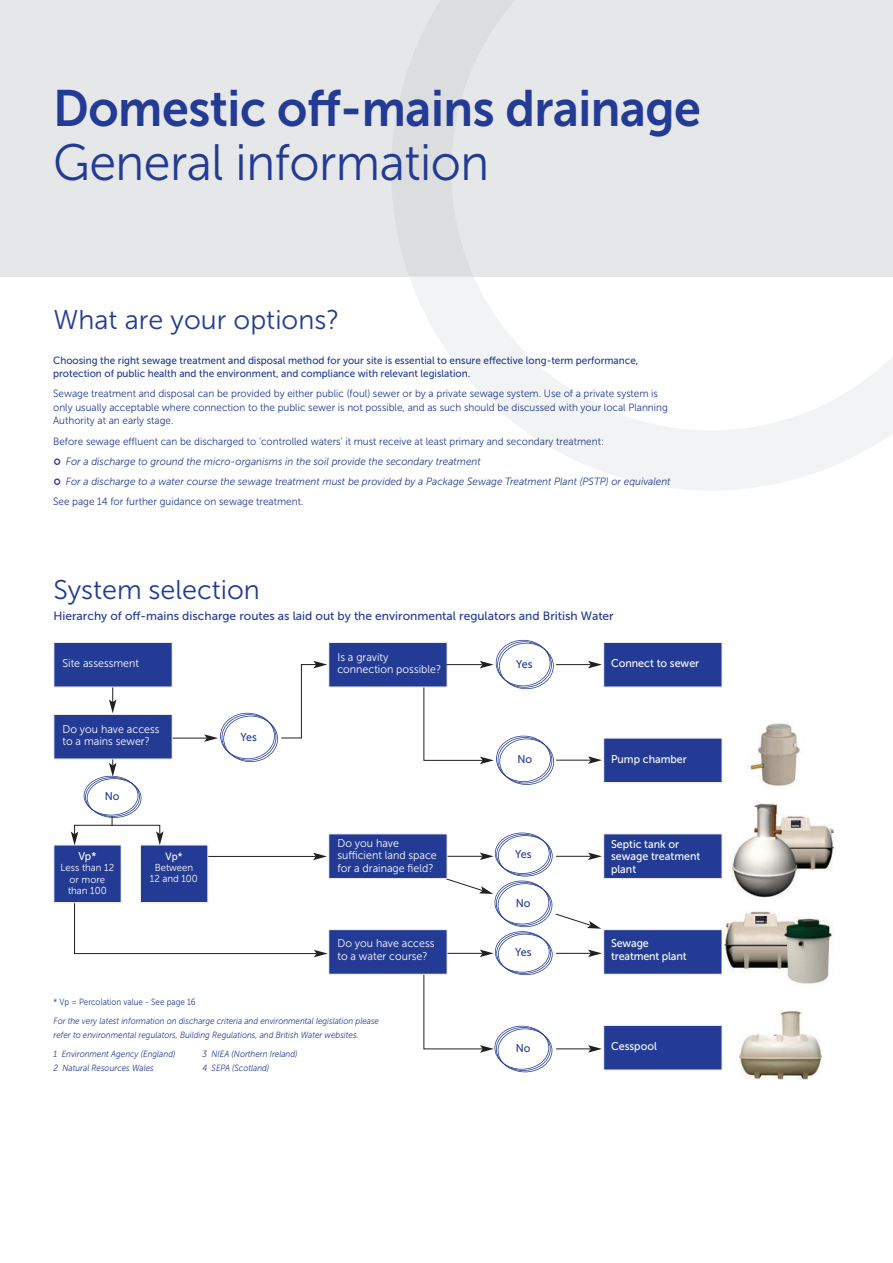
<style>
.page{position:relative;width:893px;height:1263px;background:#fff}
.page>*{position:absolute;margin:0;border:0;box-sizing:border-box;transform-origin:0 0}
.t1{font:51px "Museo Sans 700";letter-spacing:-.01em;color:#233b95;scale:.95 1}
.t2{font:51px "Museo Sans 300";letter-spacing:-.01em;color:#233b95;scale:.95 1}
.t3{font:27px "Museo Sans 300";color:#233b95}
.t4{font:12px "Museo Sans 500";color:#233b95}
.t5{font:11.25px/12.8px "Museo Sans 300";color:#fff;scale:.95 1}
.t6{font:11.25px/12.8px "Museo Sans 500";color:#fff;scale:.95 1}
.t7{font:11.25px "Museo Sans 500";color:#233b95;scale:.95 1}
.t8{font:10.5px/13.5px "Museo Sans 300";color:#233b95;scale:.95 1}
.t9{font:10.5px/13.5px "Museo Sans 500";color:#233b95;scale:.95 1}
.t10{font:italic 10.5px/20.2px "Museo Sans 300";color:#233b95;scale:.95 1}
.t11{font:10.5px "Museo Sans 500";color:#fff;scale:.95 1}
.t12{font:10.2px/11.2px "Museo Sans 300";color:#fff;text-align:center;scale:.95 1}
.t13{font:italic 9px/13.5px "Museo Sans 300";color:#233b95;scale:.9 1}
.t14{font:9px "Museo Sans 300";color:#233b95;scale:.9 1}
</style>
<div class="page">
<div style="left:0;top:0;width:893px;height:276px;background:#e6e7e9"></div>
<svg style="left:409px;top:276px;width:484px;height:214px"></svg>
<svg style="left:109px;top:687px;width:7px;height:26px"></svg>
<hr style="left:171px;top:738px;width:36px;height:1px;background:#231f20">
<svg style="left:74px;top:903px;width:254px;height:54px"></svg>
<hr style="left:170px;top:856px;width:146px;height:1px;background:#231f20">
<svg style="left:313px;top:853px;width:14px;height:7px"></svg>
<div style="left:604px;top:1026px;width:118px;height:43px;background:#233b95"></div>
<div style="left:603px;top:1025px;width:119px;height:45px;border:1px solid #e6e7e9"></div>
<div style="left:54px;top:643px;width:118px;height:44px;background:#233b95"></div>
<div style="left:53px;top:642px;width:120px;height:45px;border:1px solid #e6e7e9"></div>
<div style="left:54px;top:715px;width:118px;height:44px;background:#233b95"></div>
<div style="left:53px;top:714px;width:120px;height:45px;border:1px solid #e6e7e9"></div>
<div style="left:604px;top:643px;width:118px;height:44px;background:#233b95"></div>
<div style="left:603px;top:642px;width:119px;height:45px;border:1px solid #e6e7e9"></div>
<div style="left:604px;top:738px;width:118px;height:44px;background:#233b95"></div>
<div style="left:603px;top:738px;width:119px;height:45px;border:1px solid #e6e7e9"></div>
<div style="left:604px;top:834px;width:118px;height:44px;background:#233b95"></div>
<div style="left:603px;top:833px;width:119px;height:46px;border:1px solid #e6e7e9"></div>
<div style="left:604px;top:930px;width:118px;height:44px;background:#233b95"></div>
<div style="left:603px;top:929px;width:119px;height:45px;border:1px solid #e6e7e9"></div>
<div style="left:329px;top:643px;width:118px;height:44px;background:#233b95"></div>
<div style="left:328px;top:642px;width:119px;height:45px;border:1px solid #e6e7e9"></div>
<hr style="left:556px;top:664px;width:35px;height:1px;background:#231f20">
<svg style="left:588px;top:661px;width:14px;height:7px"></svg>
<hr style="left:556px;top:760px;width:35px;height:1px;background:#231f20">
<svg style="left:588px;top:756px;width:14px;height:8px"></svg>
<div style="left:329px;top:834px;width:118px;height:44px;background:#233b95"></div>
<div style="left:328px;top:833px;width:119px;height:46px;border:1px solid #e6e7e9"></div>
<div style="left:329px;top:930px;width:118px;height:44px;background:#233b95"></div>
<div style="left:328px;top:929px;width:119px;height:45px;border:1px solid #e6e7e9"></div>
<div style="left:54px;top:845px;width:67px;height:57px;background:#233b95"></div>
<div style="left:53px;top:845px;width:69px;height:58px;border:1px solid #e6e7e9"></div>
<div style="left:141px;top:845px;width:66px;height:57px;background:#233b95"></div>
<div style="left:140px;top:845px;width:68px;height:58px;border:1px solid #e6e7e9"></div>
<div style="left:74px;top:825px;width:86px;height:9px;border:1px solid #231f20"></div>
<svg style="left:71px;top:831px;width:7px;height:14px"></svg>
<svg style="left:156px;top:831px;width:8px;height:14px"></svg>
<img style="left:750px;top:723px;width:50px;height:63px">
<img style="left:744px;top:911px;width:56px;height:6px">
<img style="left:723px;top:917px;width:58px;height:55px">
<img style="left:739px;top:1010px;width:83px;height:69px">
<img style="left:798px;top:816px;width:35px;height:54px">
<img style="left:732px;top:802px;width:66px;height:96px">
<svg style="left:204px;top:661px;width:123px;height:101px"></svg>
<svg style="left:423px;top:640px;width:131px;height:145px"></svg>
<svg style="left:423px;top:832px;width:179px;height:240px"></svg>
<svg style="left:84px;top:759px;width:57px;height:66px"></svg>
<img style="left:781px;top:917px;width:52px;height:67px">
<h1 class="t1" style="left:53px;top:90px;width:684px">Domestic off-mains drainage</h1>
<h1 class="t2" style="left:53px;top:144px;width:461px">General information</h1>
<h2 class="t3" style="left:53px;top:310px;width:287px">What are your options?</h2>
<p class="t9" style="left:53px;top:354px;width:618px">Choosing the right sewage treatment and disposal method for your site is essential to ensure effective long-term performance, protection of public health and the environment, and compliance with relevant legislation.</p>
<p class="t8" style="left:53px;top:388px;width:649px">Sewage treatment and disposal can be provided by either public (foul) sewer or by a private sewage system. Use of a private system is only usually acceptable where connection to the public sewer is not possible, and as such should be discussed with your local Planning<br>Authority at an early stage.</p>
<p class="t8" style="left:53px;top:435px;width:581px">Before sewage effluent can be discharged to ‘controlled waters’ it must receive at least primary and secondary treatment:</p>
<p class="t10" style="left:66px;top:452px;width:638px">For a discharge to ground the micro-organisms in the soil provide the secondary treatment<br>For a discharge to a water course the sewage treatment must be provided by a Package Sewage Treatment Plant (PSTP) or equivalent</p>
<p class="t8" style="left:53px;top:496px;width:265px">See page 14 for further guidance on sewage treatment.</p>
<h2 class="t3" style="left:53px;top:580px;width:208px">System selection</h2>
<p class="t4" style="left:53px;top:611px;width:562px">Hierarchy of off-mains discharge routes as laid out by the environmental regulators and British Water</p>
<p class="t5" style="left:62px;top:658px;width:82px">Site assessment</p>
<p class="t5" style="left:63px;top:723px;width:104px">Do you have access to a mains sewer?</p>
<p class="t7" style="left:105px;top:792px;width:17px">No</p>
<p class="t6" style="left:78px;top:851px;width:20px">Vp*</p>
<p class="t12" style="left:61px;top:863px;width:58px">Less than 12 or more than 100</p>
<p class="t11" style="left:166px;top:852px;width:19px">Vp*</p>
<p class="t12" style="left:150px;top:863px;width:52px">Between<br>12 and 100</p>
<p class="t7" style="left:241px;top:733px;width:19px">Yes</p>
<p class="t5" style="left:337px;top:651px;width:111px">Is a gravity connection possible?</p>
<p class="t5" style="left:337px;top:837px;width:106px">Do you have sufficient land space for a drainage field?</p>
<p class="t5" style="left:337px;top:938px;width:104px">Do you have access to a water course?</p>
<p class="t14" style="left:54px;top:998px;width:159px">* Vp = Percolation value - See page 16</p>
<p class="t13" style="left:54px;top:1015px;width:363px">For the very latest information on discharge criteria and environmental legislation please refer to environmental regulators, Building Regulations, and British Water websites.</p>
<p class="t13" style="left:54px;top:1048px;width:137px">1 Environment Agency (England)<br>2 Natural Resources Wales</p>
<p class="t13" style="left:203px;top:1048px;width:107px">3 NIEA (Northern Ireland)<br>4 SEPA (Scotland)</p>
<p class="t7" style="left:516px;top:660px;width:19px">Yes</p>
<p class="t7" style="left:517px;top:755px;width:17px">No</p>
<p class="t7" style="left:515px;top:850px;width:19px">Yes</p>
<p class="t7" style="left:516px;top:899px;width:17px">No</p>
<p class="t7" style="left:515px;top:948px;width:19px">Yes</p>
<p class="t7" style="left:516px;top:1044px;width:17px">No</p>
<p class="t6" style="left:611px;top:658px;width:94px">Connect to sewer</p>
<p class="t6" style="left:611px;top:754px;width:81px">Pump chamber</p>
<p class="t6" style="left:611px;top:838px;width:95px">Septic tank or sewage treatment plant</p>
<p class="t6" style="left:611px;top:938px;width:81px">Sewage treatment plant</p>
<p class="t6" style="left:611px;top:1041px;width:50px">Cesspool</p>
</div>
